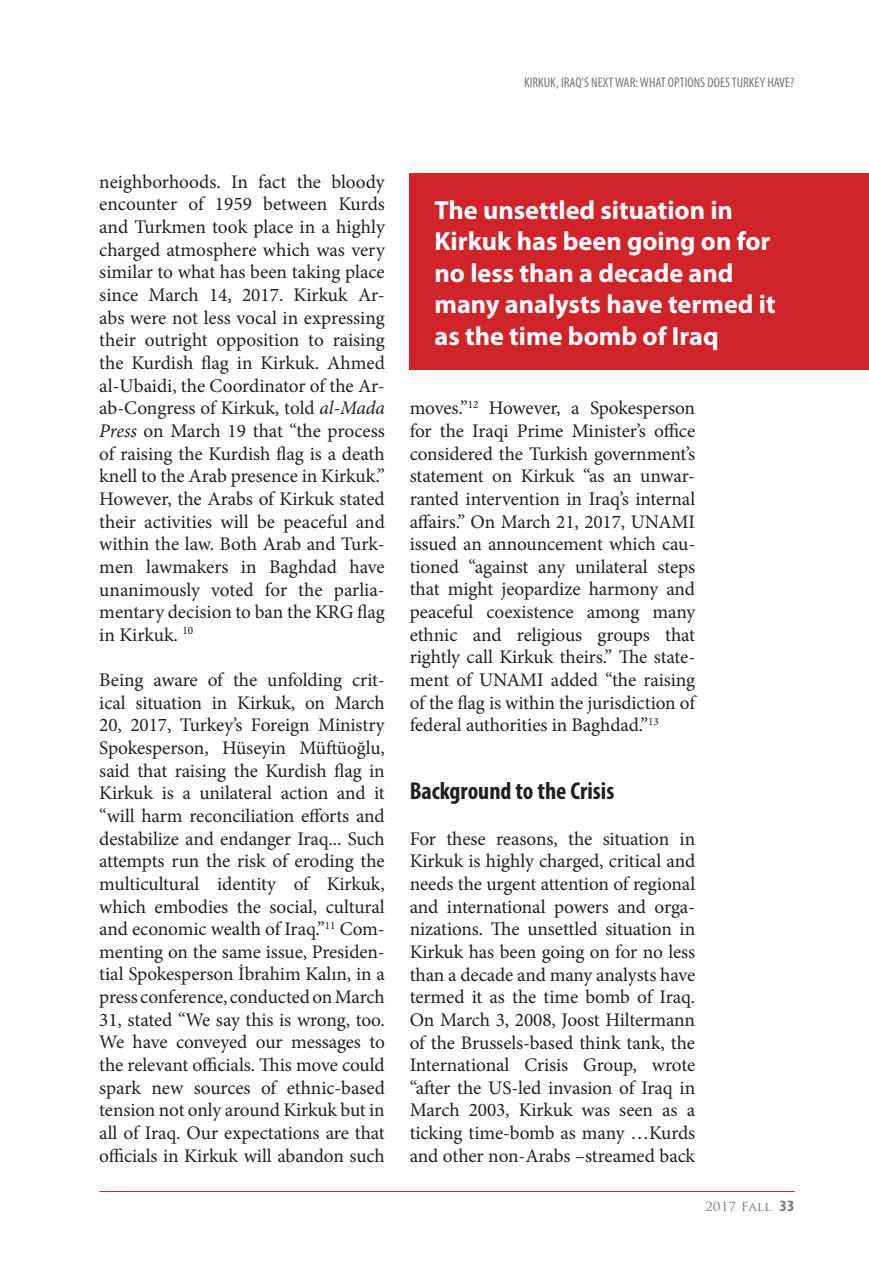
<style>
.page{position:relative;width:869px;height:1261px;background:#fff}
.page>*{position:absolute;margin:0;border:0;box-sizing:border-box;transform-origin:0 0}
.t1{font:700 26.25px/31.5px "Myriad Pro";color:#fff}
.t2{font:700 condensed 24.5px "Myriad Pro";color:#231f20}
.t3{font:19.25px/22.6px "Minion Pro";letter-spacing:-.005em;color:#231f20;text-align:justify}
.t4{font:condensed 14px "Myriad Pro";color:#76787b}
.t5{font:12.25px "Trajan Pro";color:#76787b;scale:1.11 1}
.s1{font-style:italic}
.s2{font-family:"Myriad Pro";font-weight:700;font-stretch:condensed;font-size:15.75px}
</style>
<div class="page">
<hr style="left:99px;top:1190px;width:695px;height:1px;background:#d1232a">
<div style="left:409px;top:174px;width:459px;height:196px;background:#d1232a"></div>
<p class="t4" style="left:524px;top:74px;width:272px">KIRKUK, IRAQ'S NEXT WAR: WHAT OPTIONS DOES TURKEY HAVE?</p>
<p class="t3" style="left:99px;top:170px;width:287px">neighborhoods. In fact the bloody encounter of 1959 between Kurds and Turkmen took place in a highly charged atmosphere which was very similar to what has been taking place since March 14, 2017. Kirkuk Ar&shy;abs were not less vocal in expressing their outright opposition to raising the Kurdish flag in Kirkuk. Ahmed al-Ubaidi, the Coordinator of the Ar&shy;ab-Congress of Kirkuk, told <span class="s1">al-Mada Press</span> on March 19 that “the process of raising the Kurdish flag is a death knell to the Arab presence in Kirkuk.” However, the Arabs of Kirkuk stated their activities will be peaceful and within the law. Both Arab and Turk&shy;men lawmakers in Baghdad have unanimously voted for the parlia&shy;mentary decision to ban the KRG flag in Kirkuk. <sup>10</sup></p>
<p class="t3" style="left:99px;top:668px;width:287px">Being aware of the unfolding crit&shy;ical situation in Kirkuk, on March 20, 2017, Turkey’s Foreign Ministry Spokesperson, Hüseyin Müftüoğlu, said that raising the Kurdish flag in Kirkuk is a unilateral action and it “will harm reconciliation efforts and destabilize and endanger Iraq... Such attempts run the risk of eroding the multicultural identity of Kirkuk, which embodies the social, cultural and economic wealth of Iraq.”<sup>11</sup> Com&shy;menting on the same issue, Presiden&shy;tial Spokesperson İbrahim Kalın, in a press conference, conducted on March 31, stated “We say this is wrong, too.<br>We have conveyed our messages to the relevant officials. This move could spark new sources of ethnic-based tension not only around Kirkuk but in all of Iraq. Our expectations are that officials in Kirkuk will abandon such</p>
<h1 class="t1" style="left:434px;top:193px;width:342px">The unsettled situation in<br>Kirkuk has been going on for no less than a decade and many analysts have termed it as the time bomb of Iraq</h1>
<p class="t3" style="left:409px;top:397px;width:287px">moves.”<sup>12</sup> However, a Spokesperson for the Iraqi Prime Minister’s office considered the Turkish government’s statement on Kirkuk “as an unwar&shy;ranted intervention in Iraq’s internal affairs.” On March 21, 2017, UNAMI issued an announcement which cau&shy;tioned “against any unilateral steps that might jeopardize harmony and peaceful coexistence among many ethnic and religious groups that rightly call Kirkuk theirs.” The state&shy;ment of UNAMI added “the raising of the flag is within the jurisdiction of federal authorities in Baghdad.”<sup>13</sup></p>
<p class="t2" style="left:409px;top:775px;width:206px">Background to the Crisis</p>
<p class="t3" style="left:409px;top:827px;width:287px">For these reasons, the situation in Kirkuk is highly charged, critical and needs the urgent attention of regional and international powers and orga&shy;nizations. The unsettled situation in Kirkuk has been going on for no less than a decade and many analysts have termed it as the time bomb of Iraq.<br>On March 3, 2008, Joost Hiltermann of the Brussels-based think tank, the International Crisis Group, wrote “after the US-led invasion of Iraq in March 2003, Kirkuk was seen as a ticking time-bomb as many …Kurds and other non-Arabs –streamed back</p>
<p class="t5" style="left:704px;top:1198px;width:82px">2017 Fall <span class="s2">33</span></p>
</div>
